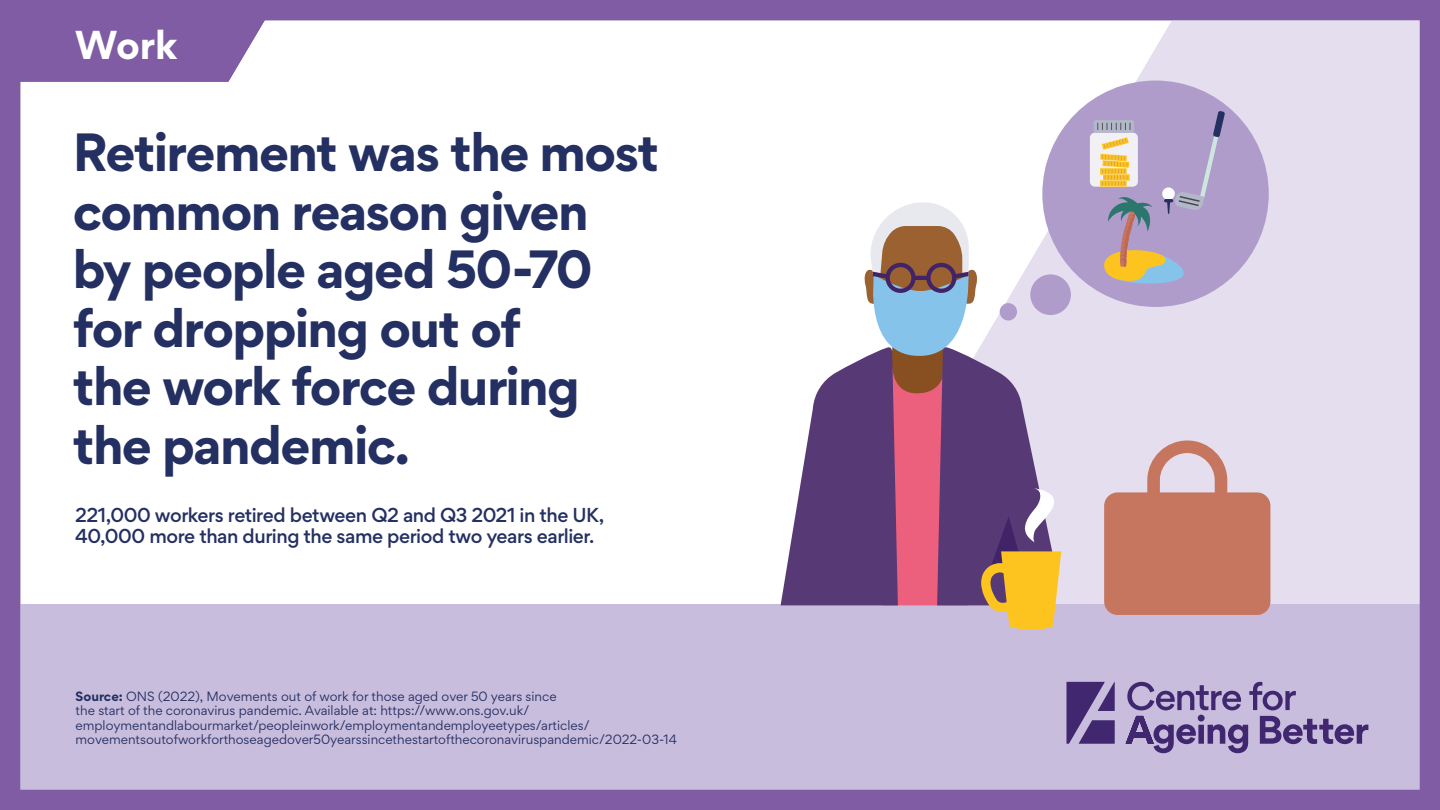
<style>
.page{position:relative;width:1440px;height:810px;background:#fff}
.page>*{position:absolute;margin:0;border:0;box-sizing:border-box;transform-origin:0 0}
.t1{font:700 48px/58.5px "Gordita";letter-spacing:-.035em;color:#242f62}
.t2{font:700 36px "Gordita";color:#fff}
.t3{font:500 18px/21px "Gordita";letter-spacing:-.025em;color:#242f62}
.t4{font:12px/14.2px "Gordita";color:#242f62}
.s1{font-weight:700}
</style>
<div class="page">
<svg style="left:780px;top:21px;width:639px;height:583px;fill:#e4deef"></svg>
<div style="left:0;top:604px;width:1440px;height:206px;background:#c9bdde"></div>
<div style="left:0;top:0;width:1440px;height:810px;border:20px solid #7f5ca3"></div>
<svg style="left:10px;top:0;width:268px;height:82px;background:#8a6aab"></svg>
<svg style="left:1104px;top:440px;width:166px;height:175px;background:#cd8f82"></svg>
<div style="left:1042px;top:81px;width:227px;height:226px;background:#af9ccb;border-radius:50%"></div>
<div style="left:1030px;top:274px;width:41px;height:41px;background:#af9ccb;border-radius:50%"></div>
<div style="left:1090px;top:133px;width:48px;height:54px;background:#f0f0f5;border-radius:5px"></div>
<div style="left:1094px;top:120px;width:40px;height:13px;background:#b3b8c9;border-radius:3px"></div>
<svg style="left:1097px;top:111px;width:128px;height:176px"></svg>
<svg style="left:781px;top:202px;width:281px;height:427px"></svg>
<svg style="left:1066px;top:682px;width:49px;height:62px"></svg>
<svg style="left:1126px;top:682px;width:242px;height:71px"></svg>
<h2 class="t2" style="left:75px;top:16px;width:104px">Work</h2>
<h1 class="t1" style="left:73px;top:122px;width:588px">Retirement was the most common reason given by people aged 50-70 for dropping out of<br>the work force during the pandemic.</h1>
<h3 class="t3" style="left:75px;top:505px;width:531px">221,000 workers retired between Q2 and Q3 2021 in the UK,<br>40,000 more than during the same period two years earlier.</h3>
<p class="t4" style="left:76px;top:689px;width:603px"><span class="s1">Source:</span> ONS (2022), Movements out of work for those aged over 50 years since<br>the start of the coronavirus pandemic. Available at: https://www.ons.gov.uk/ employmentandlabourmarket/peopleinwork/employmentandemployeetypes/articles/ movementsoutofworkforthoseagedover50yearssincethestartofthecoronaviruspandemic/2022-03-14</p>
</div>
